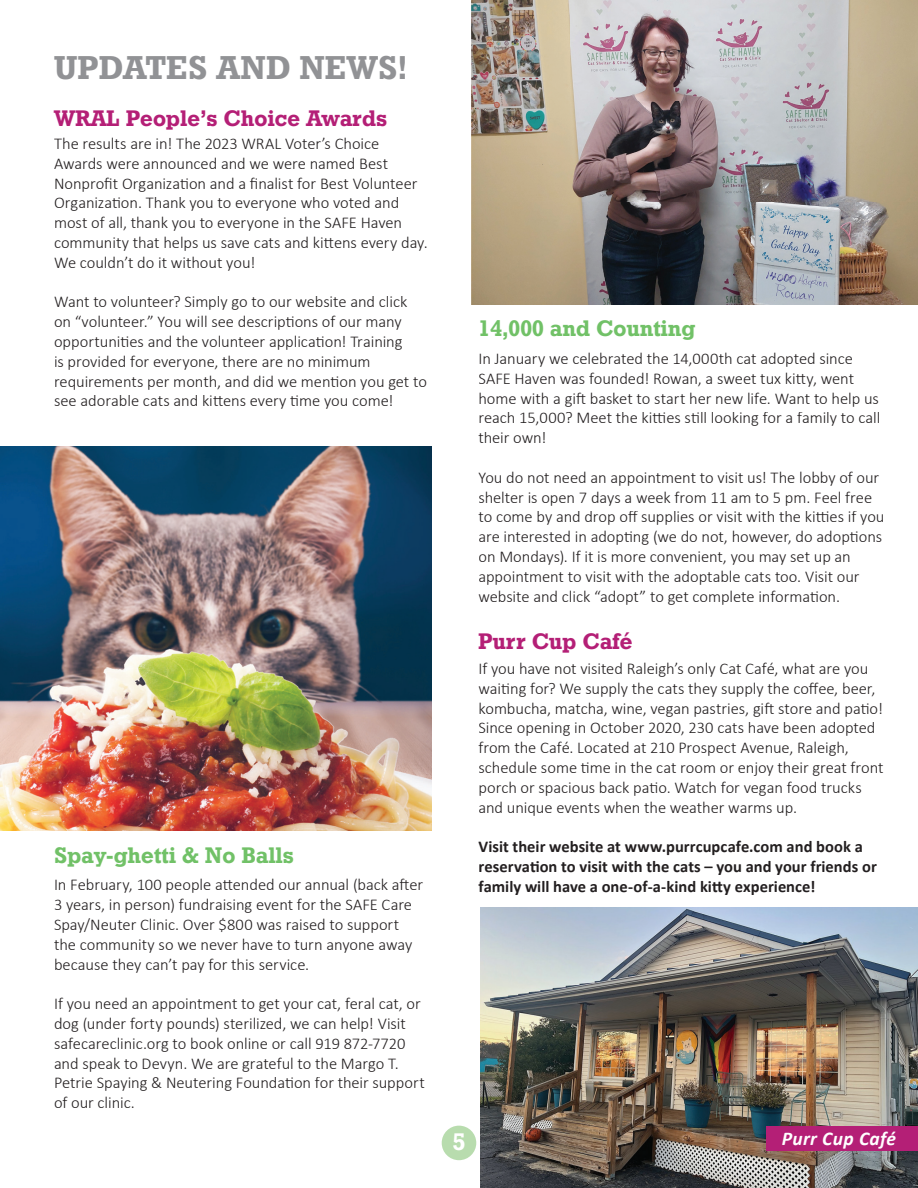
<style>
.page{position:relative;width:918px;height:1188px;background:#fff}
.page>*{position:absolute;margin:0;border:0;box-sizing:border-box;transform-origin:0 0}
.t1{font:33px "Geometric Slab 712 BT Bold A";letter-spacing:.025em;color:#919295}
.t2{font:24px "Geometric Slab 712 BT Bold A";color:#fff}
.t3{font:22.5px "Geometric Slab 712 BT Bold A";letter-spacing:.01em;color:#71c167}
.t4{font:22.5px "Geometric Slab 712 BT Bold A";letter-spacing:.01em;color:#b41f76}
.t5{font:italic 700 19.5px "Calibri";letter-spacing:.02em;color:#fff}
.t6{font:300 16.5px/19.8px "Calibri";letter-spacing:-.005em;color:#231f20}
.t7{font:700 16.5px/19.8px "Calibri";color:#231f20}
</style>
<div class="page">
<img style="left:481px;top:907px;width:437px;height:281px">
<div style="left:766px;top:1126px;width:152px;height:25px;background:#b41f76"></div>
<div style="left:442px;top:1126px;width:34px;height:34px;background:#b8dcae;border-radius:50%"></div>
<img style="left:0;top:447px;width:432px;height:383px">
<img style="left:472px;top:0;width:446px;height:305px">
<h1 class="t1" style="left:54px;top:47px;width:355px">UPDATES AND NEWS!</h1>
<h3 class="t4" style="left:54px;top:104px;width:335px">WRAL People’s Choice Awards</h3>
<p class="t6" style="left:54px;top:134px;width:375px">The results are in! The 2023 WRAL Voter’s Choice Awards were announced and we were named Best Nonprofit Organization and a finalist for Best Volunteer Organization. Thank you to everyone who voted and most of all, thank you to everyone in the SAFE Haven community that helps us save cats and kittens every day.<br>We couldn’t do it without you!</p>
<p class="t6" style="left:54px;top:292px;width:374px">Want to volunteer? Simply go to our website and click on “volunteer.” You will see descriptions of our many opportunities and the volunteer application! Training<br>is provided for everyone, there are no minimum requirements per month, and did we mention you get to see adorable cats and kittens every time you come!</p>
<h3 class="t3" style="left:54px;top:841px;width:241px">Spay-ghetti &amp; No Balls</h3>
<p class="t6" style="left:54px;top:875px;width:371px">In February, 100 people attended our annual (back after 3 years, in person) fundraising event for the SAFE Care Spay/Neuter Clinic. Over $800 was raised to support the community so we never have to turn anyone away because they can’t pay for this service.</p>
<p class="t6" style="left:54px;top:994px;width:372px">If you need an appointment to get your cat, feral cat, or dog (under forty pounds) sterilized, we can help! Visit safecareclinic.org to book online or call 919 872-7720 and speak to Devyn. We are grateful to the Margo T.<br>Petrie Spaying &amp; Neutering Foundation for their support of our clinic.</p>
<h3 class="t3" style="left:478px;top:315px;width:218px">14,000 and Counting</h3>
<p class="t6" style="left:478px;top:349px;width:404px">In January we celebrated the 14,000th cat adopted since SAFE Haven was founded! Rowan, a sweet tux kitty, went home with a gift basket to start her new life. Want to help us reach 15,000? Meet the kitties still looking for a family to call their own!</p>
<p class="t6" style="left:478px;top:467px;width:408px">You do not need an appointment to visit us! The lobby of our shelter is open 7 days a week from 11 am to 5 pm. Feel free to come by and drop off supplies or visit with the kitties if you are interested in adopting (we do not, however, do adoptions on Mondays). If it is more convenient, you may set up an appointment to visit with the adoptable cats too. Visit our website and click “adopt” to get complete information.</p>
<h3 class="t4" style="left:478px;top:628px;width:156px">Purr Cup Café</h3>
<p class="t6" style="left:478px;top:659px;width:407px">If you have not visited Raleigh’s only Cat Café, what are you waiting for? We supply the cats they supply the coffee, beer, kombucha, matcha, wine, vegan pastries, gift store and patio!<br>Since opening in October 2020, 230 cats have been adopted from the Café. Located at 210 Prospect Avenue, Raleigh, schedule some time in the cat room or enjoy their great front porch or spacious back patio. Watch for vegan food trucks and unique events when the weather warms up.</p>
<p class="t7" style="left:478px;top:837px;width:400px">Visit their website at www.purrcupcafe.com and book a reservation to visit with the cats – you and your friends or family will have a one-of-a-kind kitty experience!</p>
<h2 class="t2" style="left:453px;top:1126px;width:14px">5</h2>
<p class="t5" style="left:782px;top:1125px;width:116px">Purr Cup Café</p>
</div>
